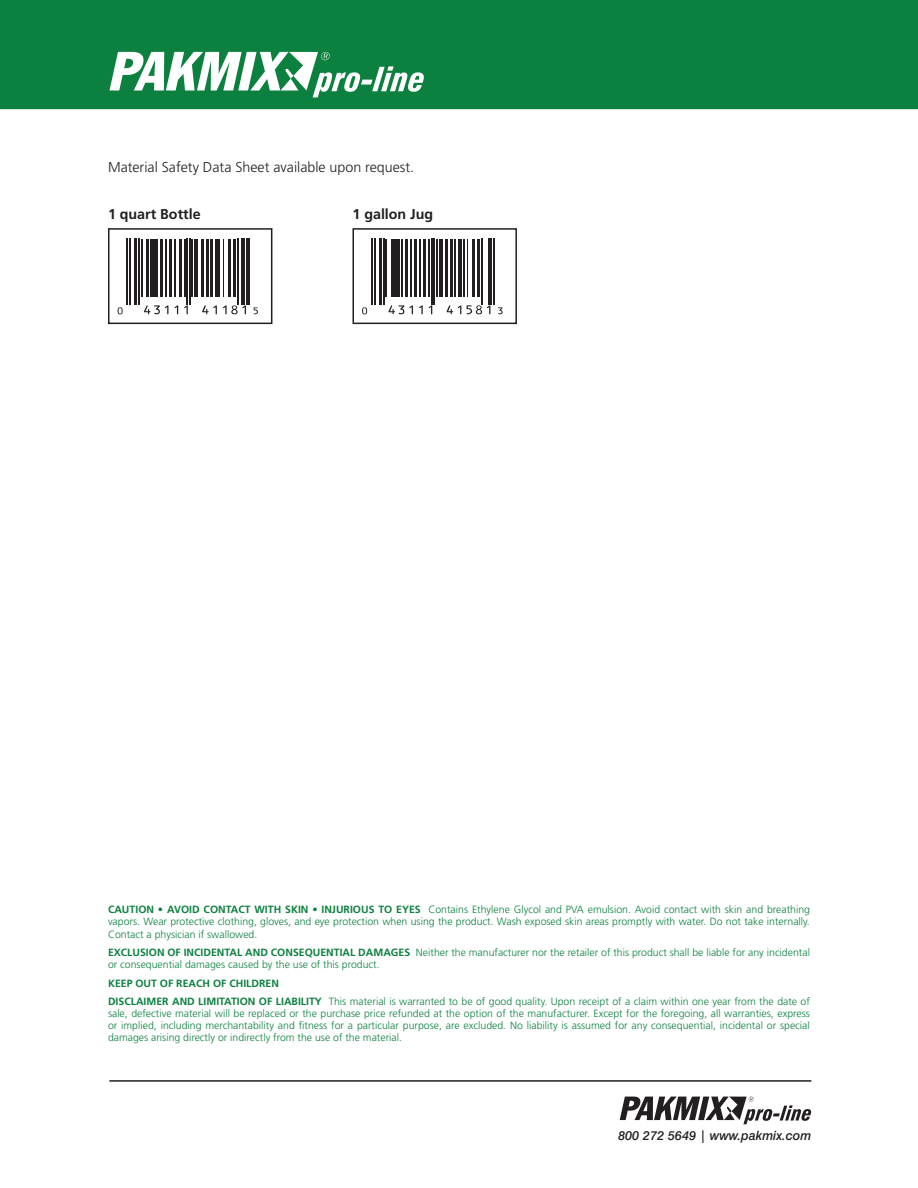
<style>
.page{position:relative;width:918px;height:1188px;background:#fff}
.page>*{position:absolute;margin:0;border:0;box-sizing:border-box;transform-origin:0 0}
.Body_Copy{font:300 14.25px "Frutiger";color:#231f20}
.Body_Copy-2{font:700 14.25px "Frutiger";color:#231f20}
.t1{font:italic 500 12.75px "Swiss 721 BT";color:#231f20}
.t2{font:300 10.5px/12px "Frutiger";color:#0c803f;text-align:justify}
.s1{font-weight:700}
</style>
<div class="page">
<div style="left:0;top:0;width:918px;height:109px;background:#0c803f"></div>
<hr style="left:109px;top:1080px;width:702px;height:2px;background:#231f20">
<svg style="left:620px;top:1097px;width:191px;height:27px"></svg>
<svg style="left:109px;top:52px;width:315px;height:45px"></svg>
<svg style="left:117px;top:238px;width:139px;height:77px"></svg>
<hr style="left:127px;top:239px;width:1px;height:66px;background:#231f20">
<hr style="left:130px;top:239px;width:1px;height:66px;background:#231f20">
<hr style="left:135px;top:239px;width:2px;height:66px;background:#231f20">
<hr style="left:139px;top:239px;width:1px;height:66px;background:#231f20">
<hr style="left:141px;top:239px;width:1px;height:58px;background:#231f20">
<hr style="left:146px;top:239px;width:3px;height:58px;background:#231f20">
<div style="left:150px;top:239px;width:5px;height:58px;background:#231f20"></div>
<hr style="left:157px;top:239px;width:1px;height:58px;background:#231f20">
<hr style="left:161px;top:239px;width:2px;height:58px;background:#231f20">
<hr style="left:166px;top:239px;width:1px;height:58px;background:#231f20">
<hr style="left:170px;top:239px;width:2px;height:58px;background:#231f20">
<hr style="left:175px;top:239px;width:1px;height:58px;background:#231f20">
<hr style="left:179px;top:239px;width:2px;height:58px;background:#231f20">
<hr style="left:184px;top:239px;width:1px;height:58px;background:#231f20">
<hr style="left:187px;top:239px;width:1px;height:66px;background:#231f20">
<hr style="left:189px;top:239px;width:1px;height:66px;background:#231f20">
<hr style="left:192px;top:239px;width:1px;height:58px;background:#231f20">
<hr style="left:194px;top:239px;width:4px;height:58px;background:#231f20">
<hr style="left:201px;top:239px;width:2px;height:58px;background:#231f20">
<hr style="left:206px;top:239px;width:3px;height:58px;background:#231f20">
<hr style="left:210px;top:239px;width:2px;height:58px;background:#231f20">
<hr style="left:215px;top:239px;width:3px;height:58px;background:#231f20">
<hr style="left:219px;top:239px;width:1px;height:58px;background:#231f20">
<hr style="left:223px;top:239px;width:1px;height:58px;background:#231f20">
<hr style="left:228px;top:239px;width:3px;height:58px;background:#231f20">
<hr style="left:233px;top:239px;width:3px;height:58px;background:#231f20">
<hr style="left:237px;top:239px;width:1px;height:66px;background:#231f20">
<hr style="left:241px;top:239px;width:4px;height:66px;background:#231f20">
<hr style="left:246px;top:239px;width:1px;height:66px;background:#231f20">
<hr style="left:249px;top:239px;width:1px;height:66px;background:#231f20">
<svg style="left:118px;top:307px;width:5px;height:7px"></svg>
<svg style="left:144px;top:305px;width:24px;height:9px"></svg>
<svg style="left:175px;top:305px;width:3px;height:9px"></svg>
<svg style="left:184px;top:305px;width:4px;height:9px"></svg>
<svg style="left:202px;top:305px;width:15px;height:9px"></svg>
<svg style="left:223px;top:305px;width:23px;height:9px"></svg>
<svg style="left:254px;top:307px;width:4px;height:7px"></svg>
<div style="left:108px;top:228px;width:164px;height:96px;border:2px solid #231f20"></div>
<svg style="left:363px;top:238px;width:139px;height:77px"></svg>
<hr style="left:371px;top:239px;width:2px;height:66px;background:#231f20">
<hr style="left:374px;top:239px;width:1px;height:66px;background:#231f20">
<hr style="left:379px;top:239px;width:3px;height:66px;background:#231f20">
<hr style="left:383px;top:239px;width:1px;height:66px;background:#231f20">
<hr style="left:386px;top:239px;width:1px;height:58px;background:#231f20">
<hr style="left:391px;top:239px;width:2px;height:58px;background:#231f20">
<div style="left:395px;top:239px;width:5px;height:58px;background:#231f20"></div>
<hr style="left:401px;top:239px;width:1px;height:58px;background:#231f20">
<hr style="left:405px;top:239px;width:2px;height:58px;background:#231f20">
<hr style="left:410px;top:239px;width:1px;height:58px;background:#231f20">
<hr style="left:414px;top:239px;width:3px;height:58px;background:#231f20">
<hr style="left:419px;top:239px;width:2px;height:58px;background:#231f20">
<hr style="left:423px;top:239px;width:3px;height:58px;background:#231f20">
<hr style="left:429px;top:239px;width:1px;height:58px;background:#231f20">
<hr style="left:431px;top:239px;width:1px;height:66px;background:#231f20">
<hr style="left:434px;top:239px;width:1px;height:66px;background:#231f20">
<hr style="left:436px;top:239px;width:1px;height:58px;background:#231f20">
<hr style="left:439px;top:239px;width:4px;height:58px;background:#231f20">
<hr style="left:445px;top:239px;width:3px;height:58px;background:#231f20">
<hr style="left:451px;top:239px;width:2px;height:58px;background:#231f20">
<hr style="left:454px;top:239px;width:2px;height:58px;background:#231f20">
<hr style="left:458px;top:239px;width:4px;height:58px;background:#231f20">
<hr style="left:463px;top:239px;width:2px;height:58px;background:#231f20">
<hr style="left:467px;top:239px;width:1px;height:58px;background:#231f20">
<hr style="left:473px;top:239px;width:2px;height:58px;background:#231f20">
<hr style="left:478px;top:239px;width:2px;height:58px;background:#231f20">
<hr style="left:482px;top:239px;width:1px;height:66px;background:#231f20">
<hr style="left:488px;top:239px;width:1px;height:66px;background:#231f20">
<hr style="left:491px;top:239px;width:1px;height:66px;background:#231f20">
<hr style="left:493px;top:239px;width:1px;height:66px;background:#231f20">
<svg style="left:362px;top:307px;width:5px;height:7px"></svg>
<svg style="left:388px;top:305px;width:25px;height:9px"></svg>
<svg style="left:419px;top:305px;width:4px;height:9px"></svg>
<svg style="left:429px;top:305px;width:3px;height:9px"></svg>
<svg style="left:447px;top:305px;width:14px;height:9px"></svg>
<svg style="left:467px;top:305px;width:23px;height:9px"></svg>
<svg style="left:498px;top:307px;width:5px;height:7px"></svg>
<div style="left:352px;top:228px;width:165px;height:96px;border:2px solid #231f20"></div>
<p class="Body_Copy" style="left:108px;top:159px;width:308px">Material Safety Data Sheet available upon request.</p>
<p class="Body_Copy-2" style="left:108px;top:206px;width:94px">1 quart Bottle</p>
<p class="Body_Copy-2" style="left:353px;top:206px;width:82px">1 gallon Jug</p>
<p class="t2" style="left:108px;top:903px;width:704px;line-height:12.6px"><span class="s1">CAUTION • AVOID CONTACT WITH SKIN • INJURIOUS TO EYES</span> Contains Ethylene Glycol and PVA emulsion. Avoid contact with skin and breathing vapors. Wear protective clothing, gloves, and eye protection when using the product. Wash exposed skin areas promptly with water. Do not take internally.<br>Contact a physician if swallowed.</p>
<p class="t2" style="left:108px;top:947px;width:703px"><span class="s1">EXCLUSION OF INCIDENTAL AND CONSEQUENTIAL DAMAGES</span> Neither the manufacturer nor the retailer of this product shall be liable for any incidental or consequential damages caused by the use of this product.</p>
<p class="t2" style="left:108px;top:974px;width:703px;line-height:18.5px"><span class="s1">KEEP OUT OF REACH OF CHILDREN<br>DISCLAIMER AND LIMITATION OF LIABILITY</span> This material is warranted to be of good quality. Upon receipt of a claim within one year from the date of</p>
<p class="t2" style="left:108px;top:1008px;width:703px">sale, defective material will be replaced or the purchase price refunded at the option of the manufacturer. Except for the foregoing, all warranties, express or implied, including merchantability and fitness for a particular purpose, are excluded. No liability is assumed for any consequential, incidental or special damages arising directly or indirectly from the use of the material.</p>
<p class="t1" style="left:618px;top:1128px;width:195px">800 272 5649 | www.pakmix.com</p>
</div>
